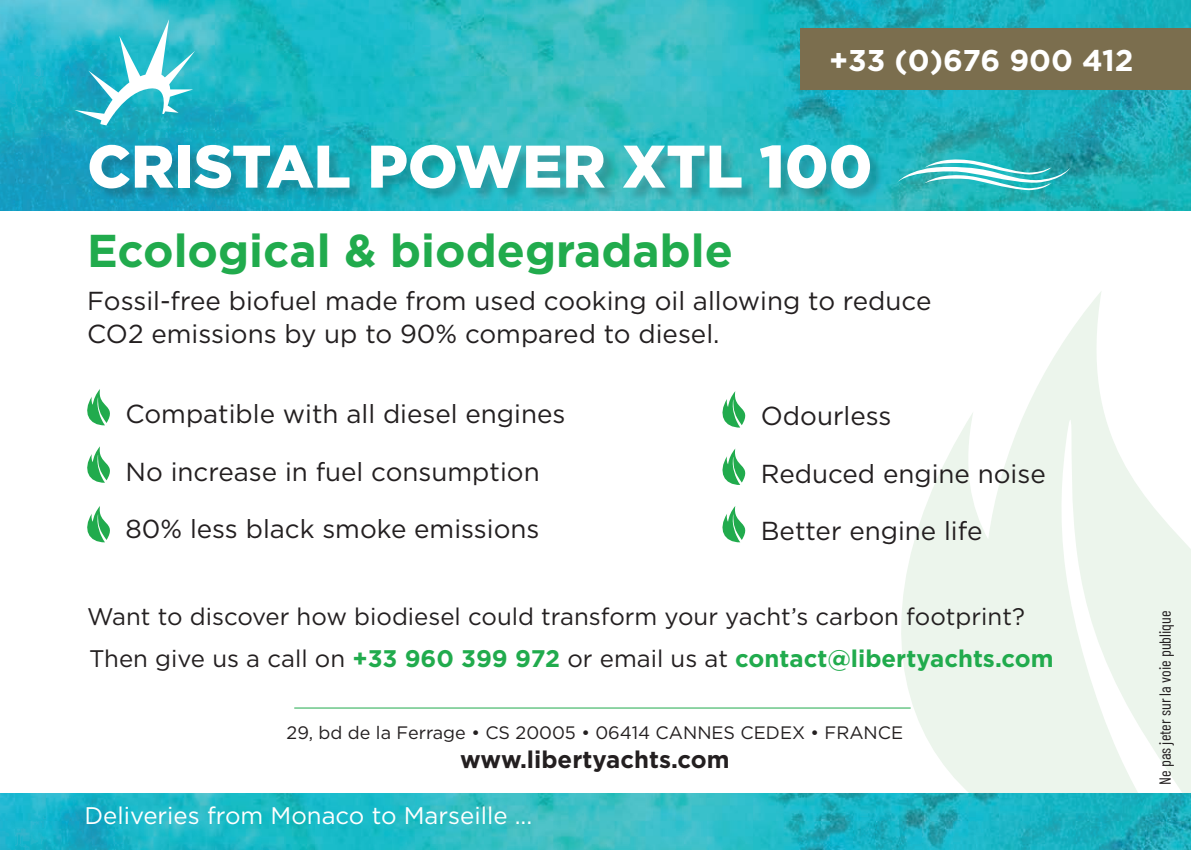
<style>
.page{position:relative;width:1191px;height:850px;background:#fff}
.page>*{position:absolute;margin:0;border:0;box-sizing:border-box;transform-origin:0 0}
.t1{font:900 60px "Gotham";color:#fff}
.t2{font:700 46px "Gotham";color:#21ab4d}
.t3{font:700 30px "Gotham";color:#fff}
.t4{font:26px/32px "Gotham";color:#231f20}
.t5{font:24px/41.4px "Gotham";color:#231f20}
.t6{font:24px "Gotham";color:#fff}
.t7{font:700 24px "Gotham";color:#231f20}
.t8{font:18px "Gotham";color:#231f20}
.t9{font:16px "Barlow Condensed";color:#231f20}
.s1{font-weight:700;color:#21ab4d}
</style>
<div class="page">
<svg style="left:820px;top:292px;width:370px;height:501px"></svg>
<img style="left:0;top:793px;width:1190px;height:57px">
<svg style="left:87px;top:389px;width:23px;height:37px"></svg>
<svg style="left:87px;top:446px;width:23px;height:37px"></svg>
<svg style="left:87px;top:506px;width:23px;height:36px"></svg>
<svg style="left:722px;top:391px;width:24px;height:37px"></svg>
<svg style="left:722px;top:449px;width:24px;height:36px"></svg>
<svg style="left:722px;top:506px;width:24px;height:36px"></svg>
<hr style="left:294px;top:708px;width:616px;height:1px;background:#21ab4d">
<img style="left:0;top:0;width:1190px;height:210px">
<div style="left:92px;top:148px;width:792px;height:54px;background:#231f20;opacity:.21"></div>
<div style="left:800px;top:28px;width:390px;height:62px;background:#7b6e4e"></div>
<svg style="left:74px;top:19px;width:121px;height:106px"></svg>
<svg style="left:895px;top:159px;width:175px;height:31px"></svg>
<p class="t3" style="left:829px;top:40px;width:306px">+33 (0)676 900 412</p>
<h1 class="t1" style="left:87px;top:125px;width:786px">CRISTAL POWER XTL 100</h1>
<h2 class="t2" style="left:87px;top:220px;width:647px">Ecological &amp; biodegradable</h2>
<p class="t4" style="left:87px;top:285px;width:845px">Fossil-free biofuel made from used cooking oil allowing to reduce<br>CO2 emissions by up to 90% compared to diesel.</p>
<p class="t4" style="left:125px;top:397px;width:441px">Compatible with all diesel engines</p>
<p class="t4" style="left:125px;top:455px;width:415px">No increase in fuel consumption</p>
<p class="t4" style="left:125px;top:512px;width:415px">80% less black smoke emissions</p>
<p class="t4" style="left:760px;top:400px;width:132px">Odourless</p>
<p class="t4" style="left:760px;top:457px;width:286px">Reduced engine noise</p>
<p class="t4" style="left:760px;top:514px;width:223px">Better engine life</p>
<p class="t5" style="left:87px;top:595px;width:967px">Want to discover how biodiesel could transform your yacht’s carbon footprint?<br>Then give us a call on <span class="s1">+33 960 399 972</span> or email us at <span class="s1">contact@libertyachts.com</span></p>
<p class="t8" style="left:286px;top:721px;width:618px">29, bd de la Ferrage • CS 20005 • 06414 CANNES CEDEX • FRANCE</p>
<p class="t7" style="left:460px;top:743px;width:271px">www.libertyachts.com</p>
<p class="t6" style="left:84px;top:800px;width:449px">Deliveries from Monaco to Marseille ...</p>
<p class="t9" style="left:1153px;top:785px;width:176px;rotate:-90deg">Ne pas jeter sur la voie publique</p>
</div>
